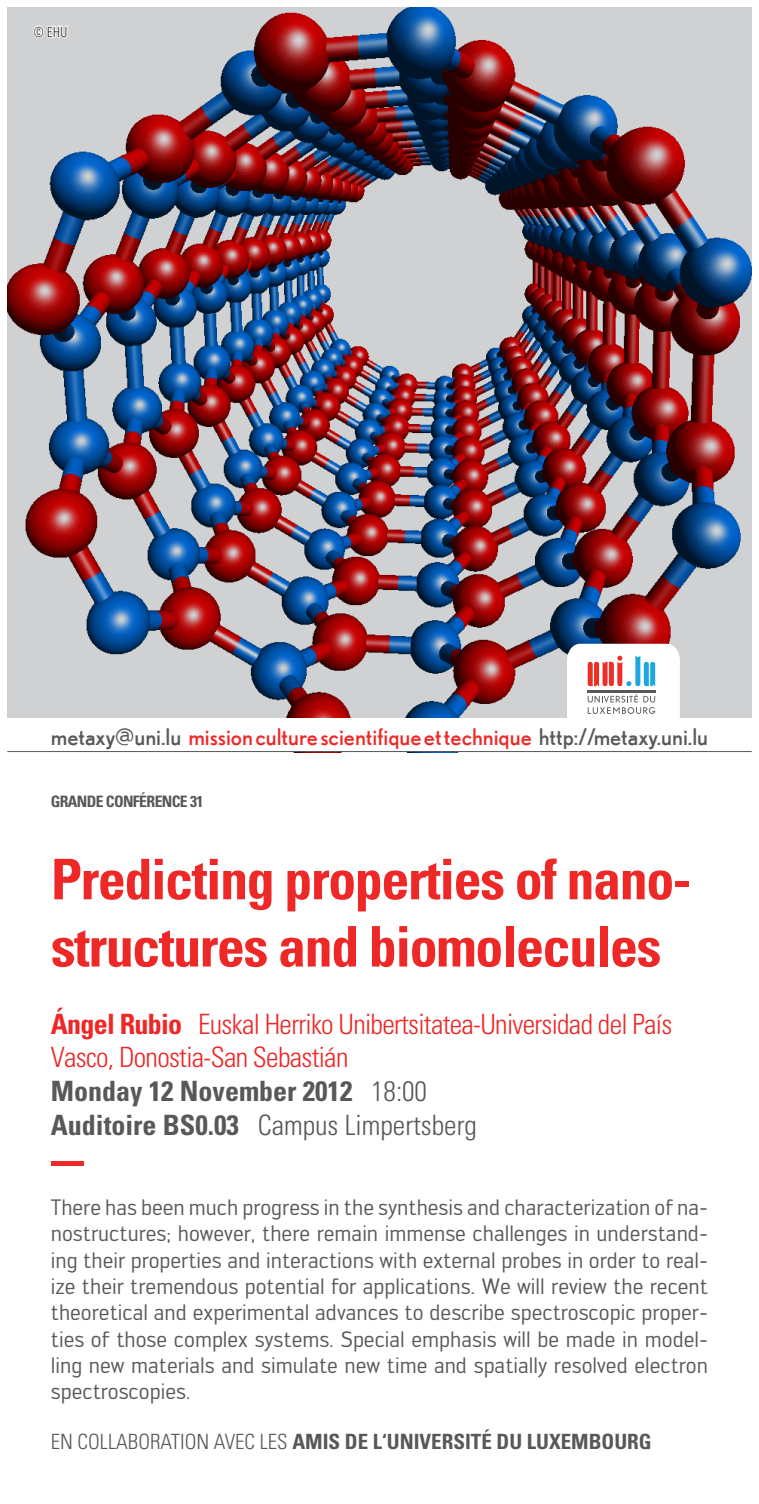
<style>
.page{position:relative;width:759px;height:1504px;background:#fff}
.page>*{position:absolute;margin:0;border:0;box-sizing:border-box;transform-origin:0 0}
.Titre_niveau_3{font:700 condensed 56px/67.2px "Univers LT Std";letter-spacing:-.025em;color:#ee2727}
.Titre_niveau_3-2{font:300 condensed 28px/33.6px "Univers LT Std";letter-spacing:-.025em;color:#ee2727}
.Lieu{font:300 condensed 28px "Univers LT Std";color:#57585a}
.Titre_niveau_3-3{font:700 condensed 28px "Univers LT Std";color:#57585a}
.t1{font:22.75px "Nobel";color:#ee2727}
.Lieu-2{font:21.88px/26.2px "Engel";color:#57585a;text-align:justify}
.Lieu-3{font:700 condensed 21px "Univers LT Std";color:#57585a}
.Date{font:700 condensed 15.75px "Univers LT Std";letter-spacing:-.04em;color:#57585a}
.Contact{font:300 condensed 14px "Univers LT Std";color:#231f20;scale:.88 1}
.s1{color:#57585a}
.s2{font-weight:700}
.s3{font-weight:300}
</style>
<div class="page">
<div style="left:51px;top:1160px;width:33px;height:5px;background:#ee2727"></div>
<img style="left:7px;top:7px;width:745px;height:636px">
<svg style="left:7px;top:643px;width:745px;height:75px;background:#b4abb4"></svg>
<hr style="left:7px;top:751px;width:745px;height:1px;background:#57585a">
<hr style="left:587px;top:690px;width:69px;height:3px;background:#57585a">
<svg style="left:588px;top:694px;width:67px;height:19px"></svg>
<svg style="left:588px;top:655px;width:67px;height:31px"></svg>
<svg style="left:32px;top:25px;width:36px;height:14px"></svg>
<p class="Contact" style="left:34px;top:23px;width:40px">© EHU</p>
<p class="t1" style="left:51px;top:724px;width:659px"><span class="s1">metaxy@uni.lu</span> mission culture scientifique et technique <span class="s1">http://metaxy.uni.lu</span></p>
<p class="Date" style="left:51px;top:791px;width:154px">GRANDE CONFÉRENCE 31</p>
<p class="Titre_niveau_3" style="left:51px;top:845px;width:642px">Predicting properties of nano&shy;structures and biomolecules</p>
<p class="Titre_niveau_3-2" style="left:51px;top:1007px;width:623px"><span class="s2">Ángel Rubio</span> Euskal Herriko Unibertsitatea-Universidad del País<br>Vasco, Donostia-San Sebastián</p>
<p class="Titre_niveau_3-3" style="left:51px;top:1073px;width:378px">Monday 12 November 2012 <span class="s3">18:00</span></p>
<p class="Lieu" style="left:51px;top:1107px;width:428px"><span class="s2">Auditoire BS0.03</span> Campus Limpertsberg</p>
<p class="Lieu-2" style="left:51px;top:1193px;width:659px">There has been much progress in the synthesis and characterization of na&shy;nostructures; however, there remain immense challenges in understand&shy;ing their properties and interactions with external probes in order to real&shy;ize their tremendous potential for applications. We will review the recent theoretical and experimental advances to describe spectroscopic proper&shy;ties of those complex systems. Special emphasis will be made in model&shy;ling new materials and simulate new time and spatially resolved electron spectroscopies.</p>
<p class="Lieu-3" style="left:51px;top:1428px;width:602px"><span class="s3">EN COLLABORATION AVEC LES</span> AMIS DE L‘UNIVERSITÉ DU LUXEMBOURG</p>
</div>
